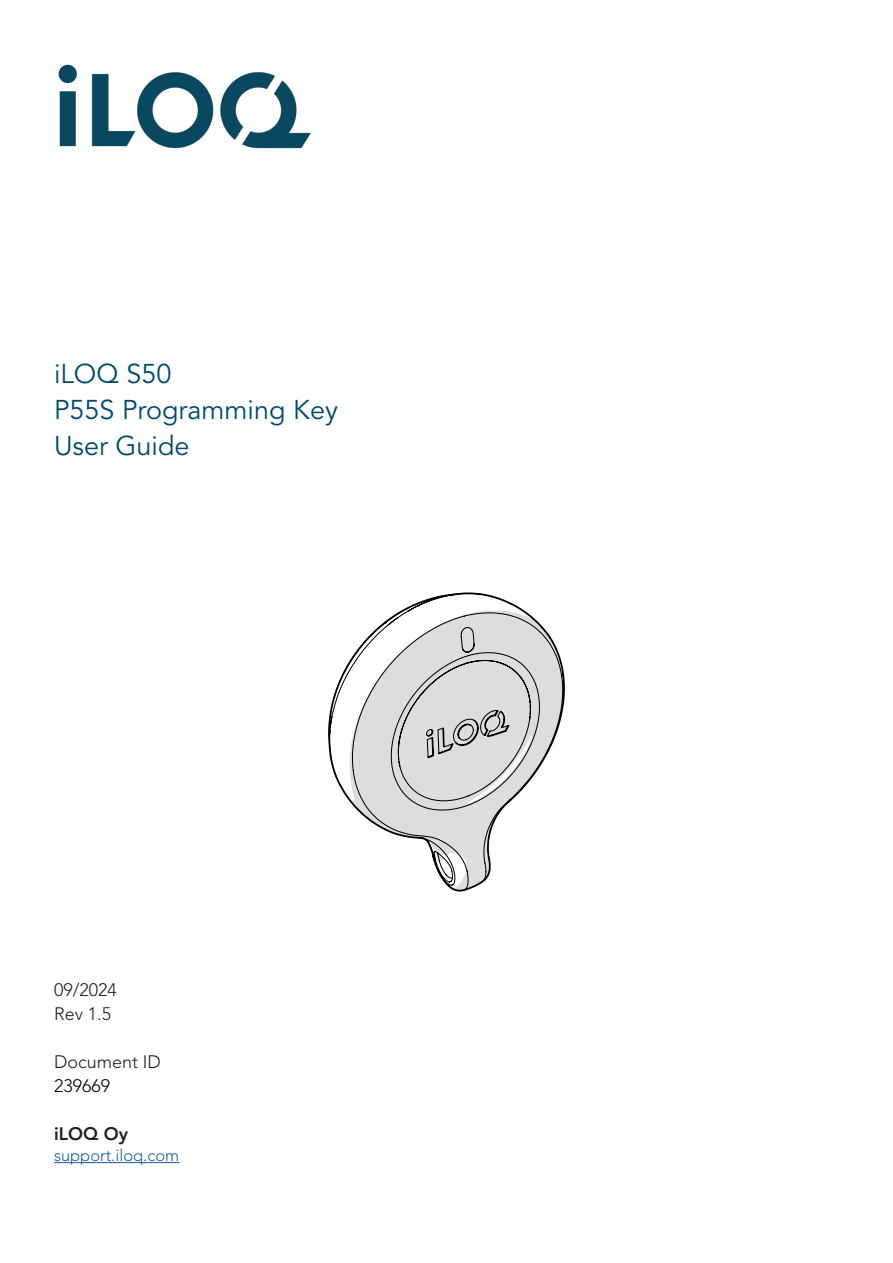
<style>
.page{position:relative;width:893px;height:1263px;background:#fff}
.page>*{position:absolute;margin:0;border:0;box-sizing:border-box;transform-origin:0 0}
.t1{font:27px/36px "Avenir LT Pro";color:#004b6c}
.t2{font:300 18px/24px "Avenir LT Pro";color:#231f20}
.t3{font:300 18px "Avenir LT Pro";color:#040503}
.t4{font:800 18px "Avenir LT Pro";color:#231f20}
.t5{font:300 16.5px "Avenir LT Pro";color:#175d9e}
</style>
<div class="page">
<svg style="left:328px;top:592px;width:237px;height:300px"></svg>
<img style="left:58px;top:64px;width:253px;height:85px">
<hr style="left:54px;top:1162px;width:125px;height:1px;background:#175d9e">
<p class="t1" style="left:54px;top:356px;width:286px">iLOQ S50<br>P55S Programming Key<br>User Guide</p>
<p class="t2" style="left:54px;top:978px;width:64px">09/2024<br>Rev 1.5</p>
<p class="t2" style="left:54px;top:1050px;width:108px">Document ID</p>
<p class="t3" style="left:54px;top:1075px;width:58px">239669</p>
<p class="t4" style="left:54px;top:1123px;width:76px">iLOQ Oy</p>
<p class="t5" style="left:54px;top:1145px;width:127px">support.iloq.com</p>
</div>
